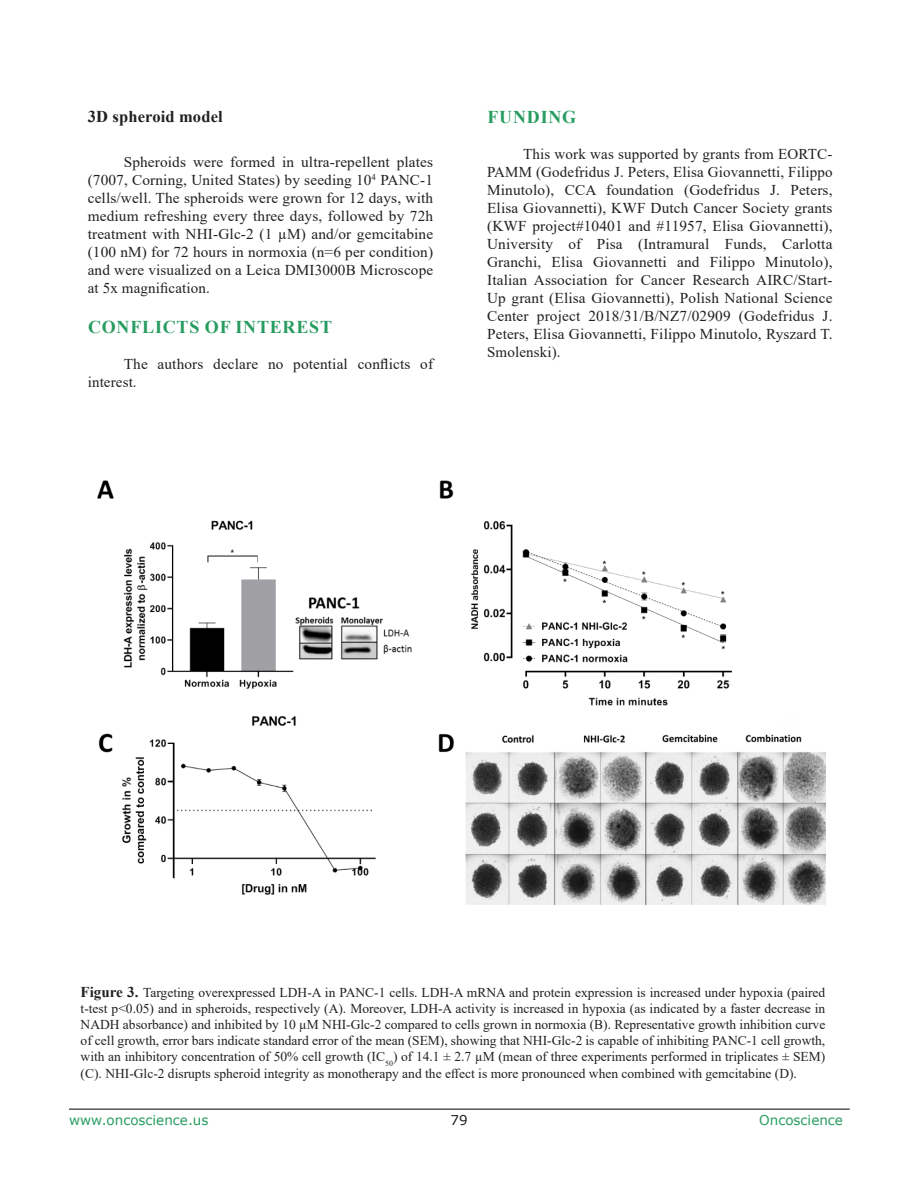
<style>
.page{position:relative;width:918px;height:1188px;background:#fff}
.page>*{position:absolute;margin:0;border:0;box-sizing:border-box;transform-origin:0 0}
.t1{font:700 18px "Times New Roman";letter-spacing:.045em;color:#279c60}
.t2{font:700 16.5px "Times New Roman";letter-spacing:.01em;color:#221f22}
.t3{font:15px/18px "Times New Roman";letter-spacing:.01em;color:#221f22;text-align:justify}
.t4{font:13.5px/16.2px "Times New Roman";color:#221f22;text-align:justify}
.t5{font:13.5px "Verdana";color:#279c60}
.t6{font:13.5px "Verdana";color:#221f22}
.s1{font-weight:700;font-size:15px}
</style>
<div class="page">
<hr style="left:69px;top:1109px;width:781px;height:1px;background:#000">
<img style="left:97px;top:480px;width:728px;height:424px">
<p class="t2" style="left:88px;top:105px;width:136px">3D spheroid model</p>
<p class="t3" style="left:88px;top:153px;width:347px;text-indent:36px">Spheroids were formed in ultra-repellent plates (7007, Corning, United States) by seeding 10<sup>4</sup> PANC-1 cells/well. The spheroids were grown for 12 days, with medium refreshing every three days, followed by 72h treatment with NHI-Glc-2 (1 µM) and/or gemcitabine (100 nM) for 72 hours in normoxia (n=6 per condition) and were visualized on a Leica DMI3000B Microscope at 5x magnification.</p>
<p class="t1" style="left:88px;top:314px;width:245px">CONFLICTS OF INTEREST</p>
<p class="t3" style="left:88px;top:355px;width:347px;text-indent:36px">The authors declare no potential conflicts of interest.</p>
<p class="t1" style="left:487px;top:104px;width:90px">FUNDING</p>
<p class="t3" style="left:487px;top:145px;width:347px;text-indent:36px">This work was supported by grants from EORTC-PAMM (Godefridus J. Peters, Elisa Giovannetti, Filippo Minutolo), CCA foundation (Godefridus J. Peters, Elisa Giovannetti), KWF Dutch Cancer Society grants (KWF project#10401 and #11957, Elisa Giovannetti), University of Pisa (Intramural Funds, Carlotta Granchi, Elisa Giovannetti and Filippo Minutolo), Italian Association for Cancer Research AIRC/Start-Up grant (Elisa Giovannetti), Polish National Science Center project 2018/31/B/NZ7/02909 (Godefridus J.<br>Peters, Elisa Giovannetti, Filippo Minutolo, Ryszard T.<br>Smolenski).</p>
<p class="t4" style="left:81px;top:984px;width:746px"><span class="s1">Figure 3.</span> Targeting overexpressed LDH-A in PANC-1 cells. LDH-A mRNA and protein expression is increased under hypoxia (paired t-test p&lt;0.05) and in spheroids, respectively (A). Moreover, LDH-A activity is increased in hypoxia (as indicated by a faster decrease in NADH absorbance) and inhibited by 10 µM NHI-Glc-2 compared to cells grown in normoxia (B). Representative growth inhibition curve of cell growth, error bars indicate standard error of the mean (SEM), showing that NHI-Glc-2 is capable of inhibiting PANC-1 cell growth, with an inhibitory concentration of 50% cell growth (IC<sub>50</sub>) of 14.1 ± 2.7 µM (mean of three experiments performed in triplicates ± SEM) (C). NHI-Glc-2 disrupts spheroid integrity as monotherapy and the effect is more pronounced when combined with gemcitabine (D).</p>
<p class="t5" style="left:69px;top:1111px;width:141px">www.oncoscience.us</p>
<p class="t6" style="left:450px;top:1111px;width:19px">79</p>
<p class="t5" style="left:759px;top:1111px;width:85px">Oncoscience</p>
</div>
